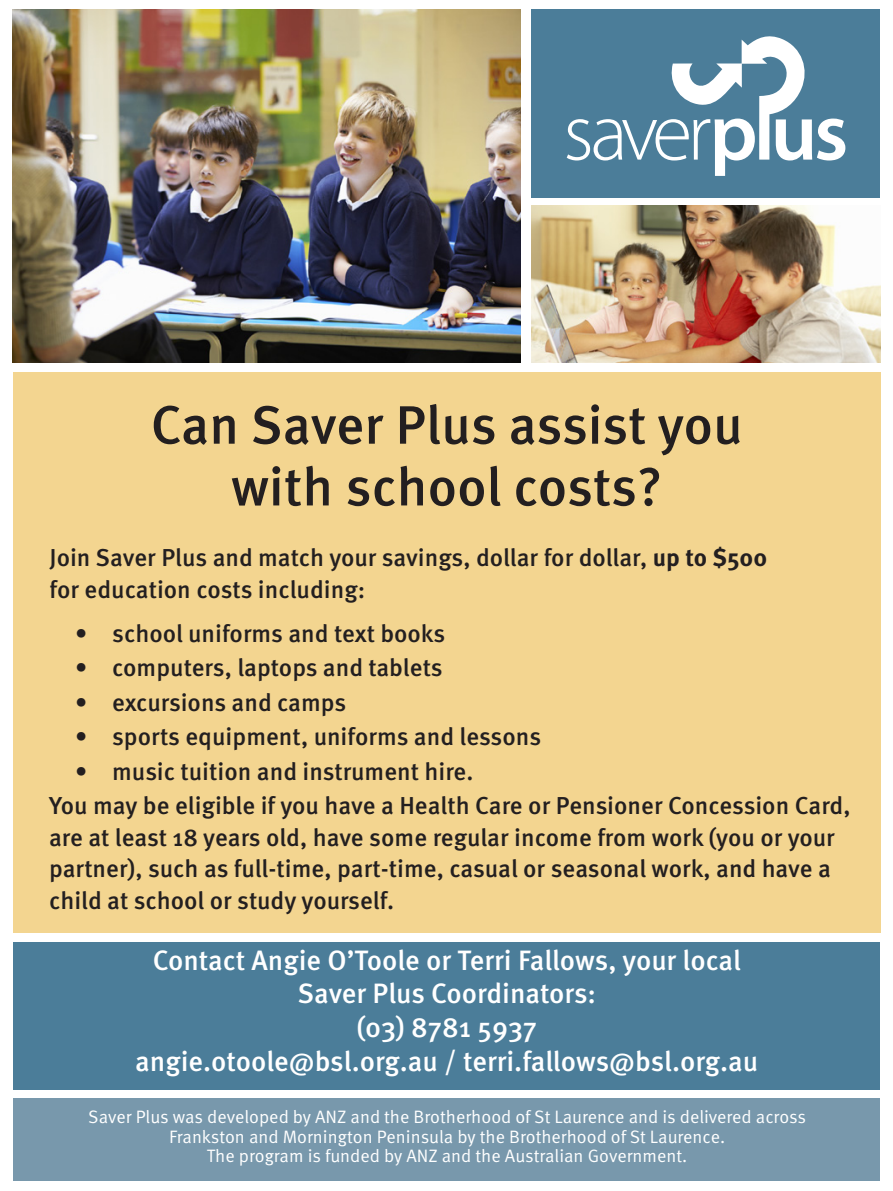
<style>
.page{position:relative;width:893px;height:1191px;background:#fff}
.page>*{position:absolute;margin:0;border:0;box-sizing:border-box;transform-origin:0 0}
.t1{font:500 53.9px/61.6px "Meta OT";letter-spacing:-.005em;color:#231f20;text-align:center}
.t2{font:500 28px/33.6px "Meta OT";color:#fff;text-align:center}
.t3{font:500 24.5px/31.5px "Meta OT";color:#231f20}
.t4{font:17.85px/19.6px "Meta OT Norm";color:#fff;text-align:center}
.s1{font-weight:700}
</style>
<div class="page">
<img style="left:13px;top:9px;width:508px;height:354px">
<div style="left:531px;top:8px;width:349px;height:189px;background:#4b7d99"></div>
<div style="left:13px;top:371px;width:867px;height:567px;background:#f3d590"></div>
<div style="left:13px;top:941px;width:867px;height:168px;background:#4b7d99"></div>
<svg style="left:567px;top:36px;width:278px;height:140px"></svg>
<div style="left:0;top:1090px;width:893px;height:8px;background:#fff"></div>
<div style="left:13px;top:1098px;width:867px;height:83px;background:#7898ac"></div>
<img style="left:532px;top:206px;width:348px;height:157px">
<div style="left:0;top:933px;width:893px;height:8px;background:#fff"></div>
<p class="t1" style="left:151px;top:395px;width:593px">Can Saver Plus assist you with school costs?</p>
<p class="t3" style="left:49px;top:542px;width:719px">Join Saver Plus and match your savings, dollar for dollar, <span class="s1">up to $500</span></p>
<p class="t3" style="left:49px;top:574px;width:317px">for education costs including:</p>
<p class="t3" style="left:75px;top:618px;width:372px">• school uniforms and text books</p>
<p class="t3" style="left:75px;top:652px;width:369px">• computers, laptops and tablets</p>
<p class="t3" style="left:75px;top:686px;width:273px">• excursions and camps</p>
<p class="t3" style="left:75px;top:721px;width:468px">• sports equipment, uniforms and lessons</p>
<p class="t3" style="left:75px;top:755px;width:400px">• music tuition and instrument hire.</p>
<p class="t3" style="left:49px;top:790px;width:803px">You may be eligible if you have a Health Care or Pensioner Concession Card, are at least 18 years old, have some regular income from work (you or your partner), such as full-time, part-time, casual or seasonal work, and have a child at school or study yourself.</p>
<p class="t2" style="left:135px;top:943px;width:625px">Contact Angie O’Toole or Terri Fallows, your local Saver Plus Coordinators:<br>(03) 8781 5937<br>angie.otoole@bsl.org.au / terri.fallows@bsl.org.au</p>
<p class="t4" style="left:88px;top:1107px;width:719px">Saver Plus was developed by ANZ and the Brotherhood of St Laurence and is delivered across<br>Frankston and Mornington Peninsula by the Brotherhood of St Laurence.<br>The program is funded by ANZ and the Australian Government.</p>
</div>
